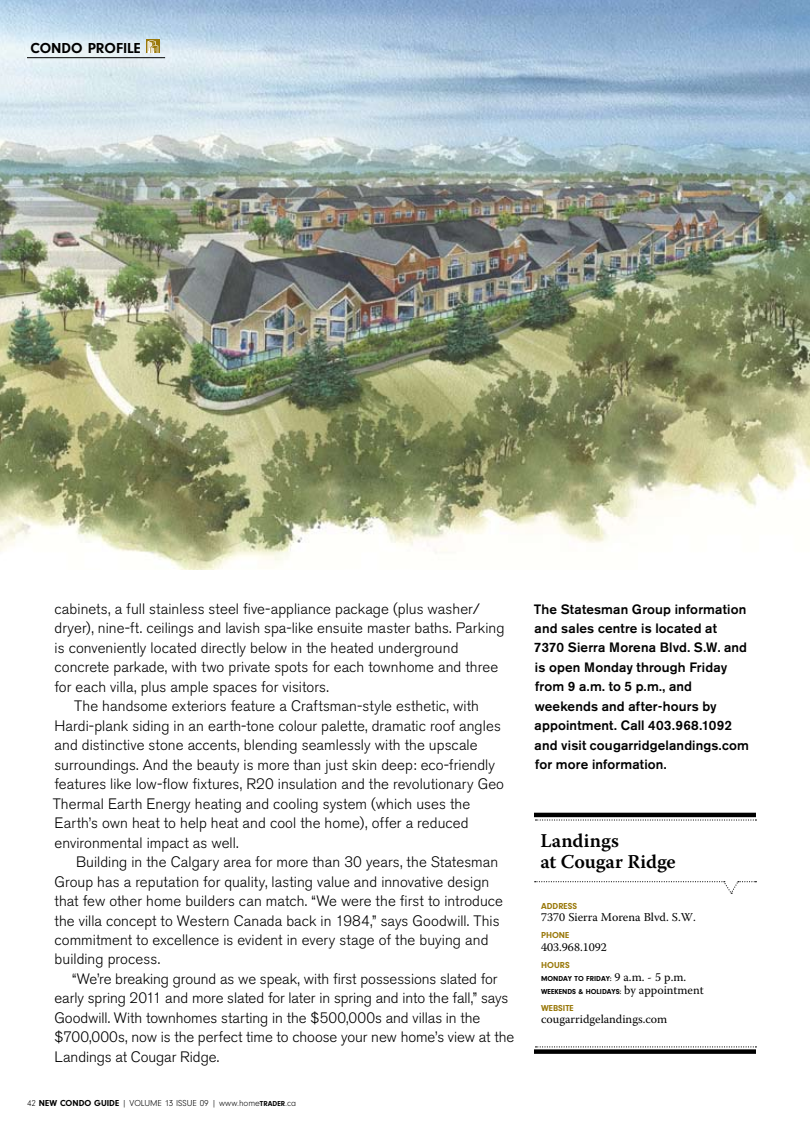
<style>
.page{position:relative;width:810px;height:1134px;background:#fff}
.page>*{position:absolute;margin:0;border:0;box-sizing:border-box;transform-origin:0 0}
.t1{font:600 19.5px/21px "Warnock Pro";color:#000}
.t2{font:300 15px "Akzidenz Grotesk BE";letter-spacing:.005em;color:#000}
.t3{font:700 15px "Neuzeit Gro T";color:#000}
.t4{font:500 13.5px/19.5px "Akzidenz Grotesk BE";letter-spacing:.01em;color:#000}
.t5{font:12px "Warnock Pro";color:#000}
.t6{font:9px "Neuzeit Gro T Ligh";color:#000}
.t7{font:700 9px "Neuzeit Gro T";color:#99780a}
.t8{font:700 7.5px/12.8px "Neuzeit Gro T";color:#000}
.s1{font-family:"Neuzeit Gro T";font-weight:700}
.s2{font-family:"Neuzeit Gro T";font-weight:700;font-size:7.5px}
.s3{font-family:"Warnock Pro";font-weight:400;font-size:12px}
</style>
<div class="page">
<img style="left:0;top:0;width:810px;height:569px">
<svg style="left:146px;top:40px;width:13px;height:13px"></svg>
<svg style="left:147px;top:40px;width:11px;height:13px"></svg>
<hr style="left:27px;top:57px;width:138px;height:1px;background:#000">
<svg style="left:535px;top:881px;width:221px;height:13px"></svg>
<hr style="left:534px;top:813px;width:222px;height:4px;background:#000">
<div style="left:534px;top:1049px;width:222px;height:5px;background:#000"></div>
<svg style="left:536px;top:819px;width:220px;height:2px"></svg>
<svg style="left:536px;top:1046px;width:220px;height:1px"></svg>
<p class="t3" style="left:31px;top:40px;width:112px">CONDO PROFILE</p>
<p class="t2" style="left:55px;top:600px;width:427px">cabinets, a full stainless steel five-appliance package (plus washer/</p>
<p class="t2" style="left:55px;top:619px;width:451px">dryer), nine-ft. ceilings and lavish spa-like ensuite master baths. Parking</p>
<p class="t2" style="left:55px;top:639px;width:405px">is conveniently located directly below in the heated underground</p>
<p class="t2" style="left:55px;top:658px;width:445px">concrete parkade, with two private spots for each townhome and three</p>
<p class="t2" style="left:54px;top:678px;width:276px">for each villa, plus ample spaces for visitors.</p>
<p class="t2" style="left:74px;top:697px;width:406px">The handsome exteriors feature a Craftsman-style esthetic, with</p>
<p class="t2" style="left:55px;top:717px;width:448px">Hardi-plank siding in an earth-tone colour palette, dramatic roof angles</p>
<p class="t2" style="left:55px;top:736px;width:425px">and distinctive stone accents, blending seamlessly with the upscale</p>
<p class="t2" style="left:54px;top:756px;width:442px">surroundings. And the beauty is more than just skin deep: eco-friendly</p>
<p class="t2" style="left:54px;top:775px;width:451px">features like low-flow fixtures, R20 insulation and the revolutionary Geo</p>
<p class="t2" style="left:53px;top:795px;width:419px">Thermal Earth Energy heating and cooling system (which uses the</p>
<p class="t2" style="left:55px;top:814px;width:416px">Earth’s own heat to help heat and cool the home), offer a reduced</p>
<p class="t2" style="left:55px;top:834px;width:186px">environmental impact as well.</p>
<p class="t2" style="left:76px;top:853px;width:424px">Building in the Calgary area for more than 30 years, the Statesman</p>
<p class="t2" style="left:54px;top:873px;width:436px">Group has a reputation for quality, lasting value and innovative design</p>
<p class="t2" style="left:55px;top:892px;width:450px">that few other home builders can match. “We were the first to introduce</p>
<p class="t2" style="left:55px;top:912px;width:447px">the villa concept to Western Canada back in 1984,” says Goodwill. This</p>
<p class="t2" style="left:55px;top:931px;width:436px">commitment to excellence is evident in every stage of the buying and</p>
<p class="t2" style="left:55px;top:951px;width:107px">building process.</p>
<p class="t2" style="left:72px;top:970px;width:427px">“We’re breaking ground as we speak, with first possessions slated for</p>
<p class="t2" style="left:55px;top:990px;width:455px">early spring 2011 and more slated for later in spring and into the fall,” says</p>
<p class="t2" style="left:54px;top:1009px;width:427px">Goodwill. With townhomes starting in the $500,000s and villas in the</p>
<p class="t2" style="left:54px;top:1029px;width:461px">$700,000s, now is the perfect time to choose your new home’s view at the</p>
<p class="t2" style="left:55px;top:1048px;width:166px">Landings at Cougar Ridge.</p>
<p class="t6" style="left:27px;top:1099px;width:271px">42 <span class="s1">NEW CONDO GUIDE</span> | Volume 13 issue 09 | www.home<span class="s2">TRADER</span>.ca</p>
<p class="t4" style="left:534px;top:599px;width:217px">The Statesman Group information and sales centre is located at<br>7370 Sierra Morena Blvd. S.W. and is open Monday through Friday from 9 a.m. to 5 p.m., and weekends and after-hours by appointment. Call 403.968.1092 and visit cougarridgelandings.com for more information.</p>
<h1 class="t1" style="left:540px;top:830px;width:137px">Landings<br>at Cougar Ridge</h1>
<p class="t7" style="left:541px;top:901px;width:38px">ADDRESS</p>
<p class="t5" style="left:541px;top:910px;width:156px">7370 Sierra Morena Blvd. S.W.</p>
<p class="t7" style="left:541px;top:930px;width:30px">PHONE</p>
<p class="t5" style="left:541px;top:940px;width:67px">403.968.1092</p>
<p class="t7" style="left:541px;top:960px;width:7px">HOURS</p>
<p class="t8" style="left:541px;top:972px;width:164px">MONDAY TO FRIDAY: <span class="s3">9 a.m. - 5 p.m.<br></span>WEEKENDS &amp; HOLIDAYS: <span class="s3">by appointment</span></p>
<p class="t7" style="left:541px;top:1003px;width:34px">WEBSITE</p>
<p class="t5" style="left:541px;top:1012px;width:128px">cougarridgelandings.com</p>
</div>
